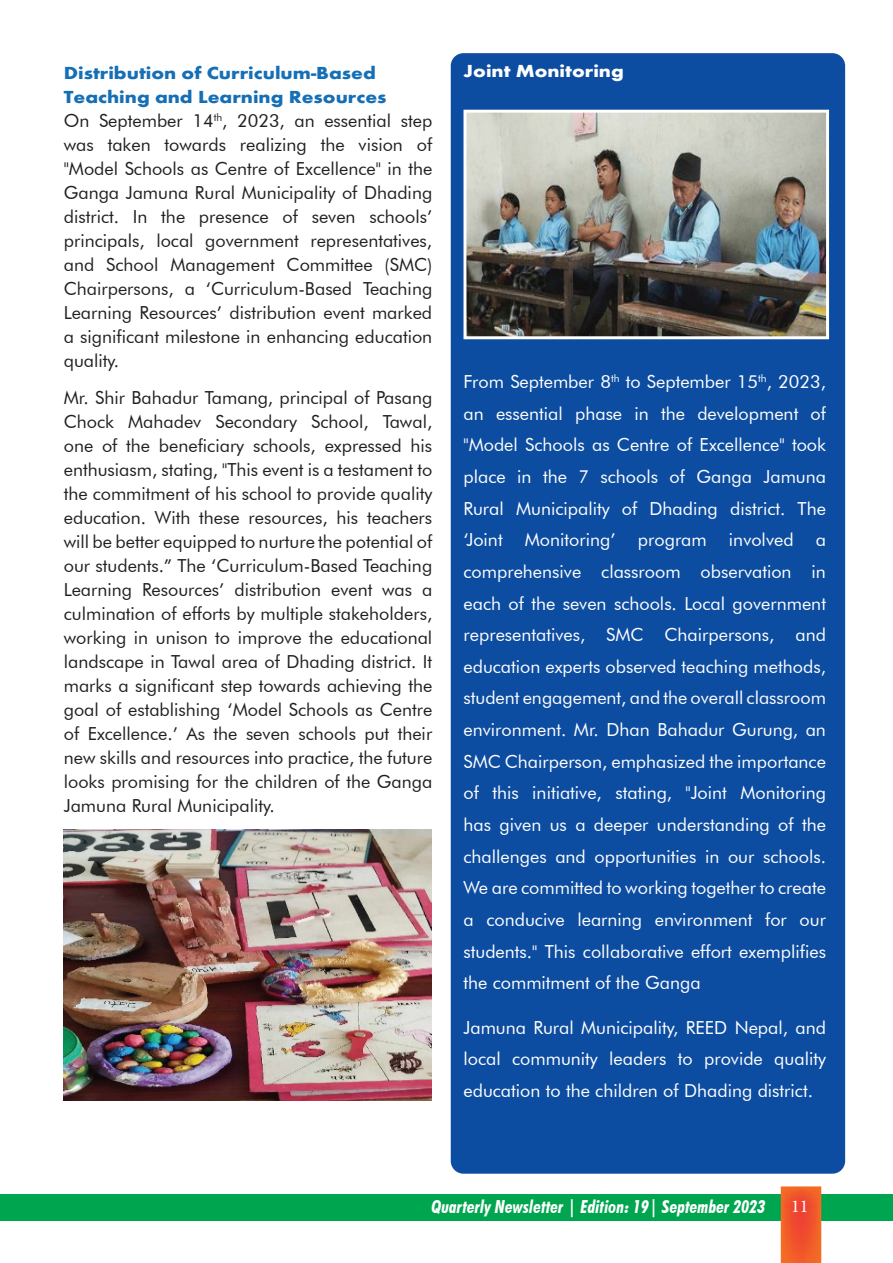
<style>
.page{position:relative;width:893px;height:1263px;background:#fff}
.page>*{position:absolute;margin:0;border:0;box-sizing:border-box;transform-origin:0 0}
.t1{font:18px/24px "Futura BT";color:#231f20;text-align:justify}
.t2{font:18px/31.7px "Futura BT";color:#fff;text-align:justify}
.t3{font:700 18px/24px "Futura";color:#156fb6;scale:1.15 1}
.t4{font:italic 700 condensed 18px "Futura BT";color:#fff}
.t5{font:700 18px "Futura";color:#fff;scale:1.15 1}
.t6{font:18px "Minion Pro";color:#fff}
</style>
<div class="page">
<div style="left:0;top:1194px;width:893px;height:26px;background:#00a54f"></div>
<svg style="left:781px;top:1186px;width:40px;height:77px"></svg>
<div style="left:451px;top:53px;width:394px;height:1121px;background:#0d4da1;border-radius:13px"></div>
<img style="left:467px;top:114px;width:358px;height:221px">
<div style="left:463px;top:110px;width:366px;height:229px;border:3px solid #fff"></div>
<img style="left:64px;top:829px;width:368px;height:272px">
<p class="t3" style="left:64px;top:61px;width:282px">Distribution of Curriculum-Based<br>Teaching and Learning Resources</p>
<p class="t1" style="left:64px;top:109px;width:370px">On September 14<sup>th</sup>, 2023, an essential step was taken towards realizing the vision of "Model Schools as Centre of Excellence" in the Ganga Jamuna Rural Municipality of Dhading district. In the presence of seven schools’ principals, local government representatives, and School Management Committee (SMC)<br>Chairpersons, a ‘Curriculum-Based Teaching Learning Resources’ distribution event marked a significant milestone in enhancing education quality.</p>
<p class="t1" style="left:64px;top:385px;width:370px">Mr. Shir Bahadur Tamang, principal of Pasang Chock Mahadev Secondary School, Tawal, one of the beneficiary schools, expressed his enthusiasm, stating, "This event is a testament to the commitment of his school to provide quality education. With these resources, his teachers will be better equipped to nurture the potential of our students.” The ‘Curriculum-Based Teaching Learning Resources’ distribution event was a culmination of efforts by multiple stakeholders, working in unison to improve the educational landscape in Tawal area of Dhading district. It marks a significant step towards achieving the goal of establishing ‘Model Schools as Centre of Excellence.’ As the seven schools put their new skills and resources into practice, the future looks promising for the children of the Ganga Jamuna Rural Municipality.</p>
<p class="t5" style="left:463px;top:60px;width:141px">Joint Monitoring</p>
<p class="t2" style="left:463px;top:366px;width:364px">From September 8<sup>th</sup> to September 15<sup>th</sup>, 2023, an essential phase in the development of "Model Schools as Centre of Excellence" took place in the 7 schools of Ganga Jamuna Rural Municipality of Dhading district. The ‘Joint Monitoring’ program involved a comprehensive classroom observation in each of the seven schools. Local government representatives, SMC Chairpersons, and education experts observed teaching methods, student engagement, and the overall classroom environment. Mr. Dhan Bahadur Gurung, an SMC Chairperson, emphasized the importance of this initiative, stating, "Joint Monitoring has given us a deeper understanding of the challenges and opportunities in our schools.<br>We are committed to working together to create a conducive learning environment for our students." This collaborative effort exemplifies the commitment of the Ganga</p>
<p class="t2" style="left:463px;top:1011px;width:364px">Jamuna Rural Municipality, REED Nepal, and local community leaders to provide quality education to the children of Dhading district.</p>
<p class="t4" style="left:431px;top:1195px;width:335px">Quarterly Newsletter | Edition: 19| September 2023</p>
<p class="t6" style="left:791px;top:1196px;width:19px">11</p>
</div>
